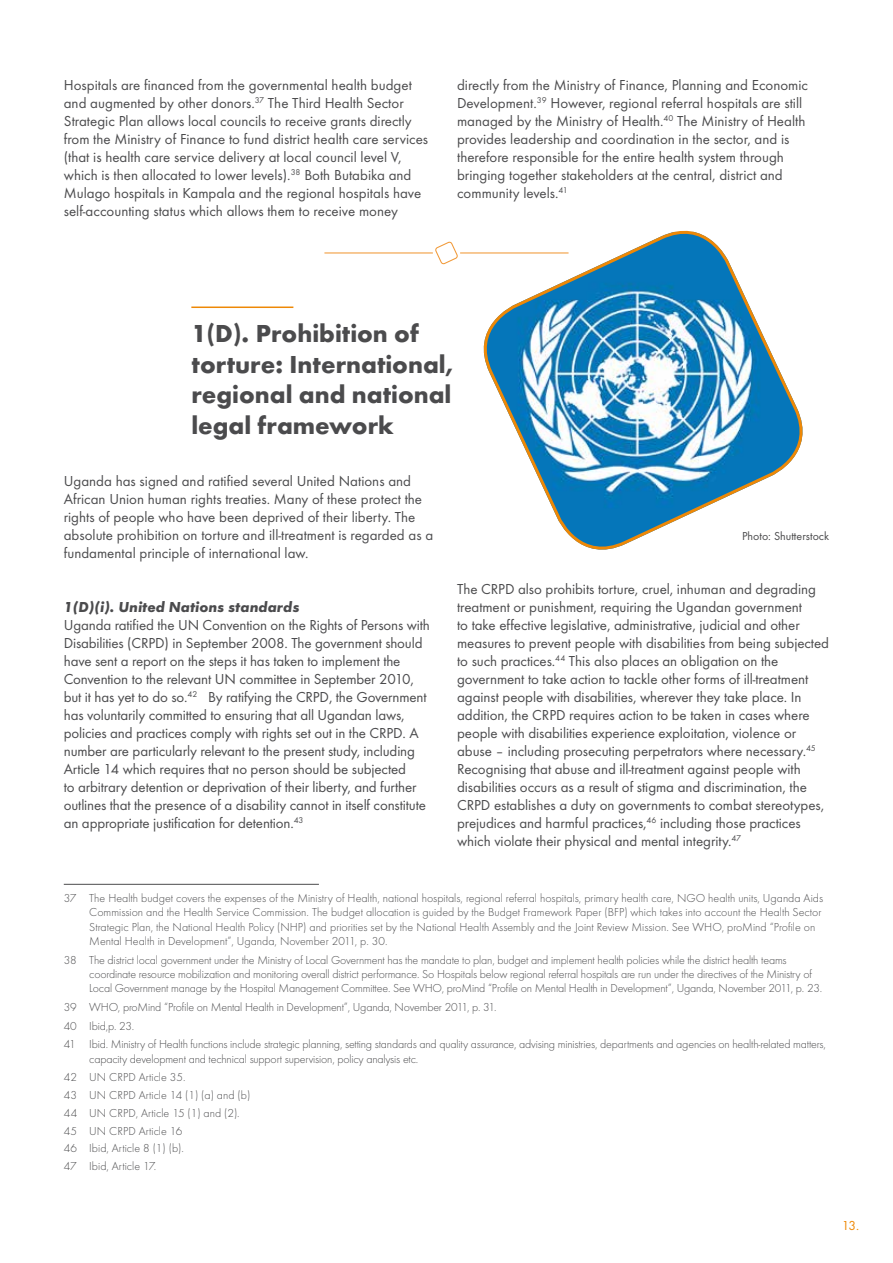
<style>
.page{position:relative;width:893px;height:1263px;background:#fff}
.page>*{position:absolute;margin:0;border:0;box-sizing:border-box;transform-origin:0 0}
.t1{font:700 25.5px/30.6px "Futura TOT";color:#4b4b4d}
.t2{font:15px/18px "Futura TOT";letter-spacing:-.005em;color:#4b4b4d}
.t3{font:15px "Futura TOT Bold Obli";color:#4b4b4d}
.t4{font:13.5px "Futura TOT";color:#ee8806}
.t5{font:12px/17.9px "Futura TOT Ligh";letter-spacing:-.015em;color:#4b4b4d}
.t6{font:12px "Futura TOT";color:#4b4b4d}
</style>
<div class="page">
<hr style="left:191px;top:306px;width:102px;height:2px;background:#ee8806">
<svg style="left:324px;top:241px;width:144px;height:24px"></svg>
<hr style="left:64px;top:884px;width:255px;height:1px;background:#4b4b4d">
<svg style="left:470px;top:230px;width:333px;height:320px"></svg>
<p class="t2" style="left:64px;top:76px;width:366px">Hospitals are financed from the governmental health budget and augmented by other donors.<sup>37</sup> The Third Health Sector Strategic Plan allows local councils to receive grants directly from the Ministry of Finance to fund district health care services (that is health care service delivery at local council level V, which is then allocated to lower levels).<sup>38</sup> Both Butabika and Mulago hospitals in Kampala and the regional hospitals have self-accounting status which allows them to receive money</p>
<p class="t2" style="left:457px;top:76px;width:353px">directly from the Ministry of Finance, Planning and Economic Development.<sup>39</sup> However, regional referral hospitals are still managed by the Ministry of Health.<sup>40</sup> The Ministry of Health provides leadership and coordination in the sector, and is therefore responsible for the entire health system through bringing together stakeholders at the central, district and community levels.<sup>41</sup></p>
<h1 class="t1" style="left:191px;top:318px;width:264px">1(D). Prohibition of torture: International, regional and national legal framework</h1>
<p class="t2" style="left:64px;top:472px;width:371px">Uganda has signed and ratified several United Nations and African Union human rights treaties. Many of these protect the rights of people who have been deprived of their liberty. The absolute prohibition on torture and ill-treatment is regarded as a fundamental principle of international law.</p>
<p class="t3" style="left:64px;top:598px;width:237px">1(D)(i). United Nations standards</p>
<p class="t2" style="left:64px;top:616px;width:368px">Uganda ratified the UN Convention on the Rights of Persons with Disabilities (CRPD) in September 2008. The government should have sent a report on the steps it has taken to implement the Convention to the relevant UN committee in September 2010, but it has yet to do so.<sup>42</sup> By ratifying the CRPD, the Government has voluntarily committed to ensuring that all Ugandan laws, policies and practices comply with rights set out in the CRPD. A number are particularly relevant to the present study, including Article 14 which requires that no person should be subjected<br>to arbitrary detention or deprivation of their liberty, and further outlines that the presence of a disability cannot in itself constitute an appropriate justification for detention.<sup>43</sup></p>
<p class="t6" style="left:742px;top:529px;width:89px">Photo: Shutterstock</p>
<p class="t2" style="left:457px;top:580px;width:373px">The CRPD also prohibits torture, cruel, inhuman and degrading treatment or punishment, requiring the Ugandan government<br>to take effective legislative, administrative, judicial and other measures to prevent people with disabilities from being subjected to such practices.<sup>44</sup> This also places an obligation on the government to take action to tackle other forms of ill-treatment against people with disabilities, wherever they take place. In addition, the CRPD requires action to be taken in cases where people with disabilities experience exploitation, violence or abuse – including prosecuting perpetrators where necessary.<sup>45<br></sup>Recognising that abuse and ill-treatment against people with disabilities occurs as a result of stigma and discrimination, the CRPD establishes a duty on governments to combat stereotypes, prejudices and harmful practices,<sup>46</sup> including those practices which violate their physical and mental integrity.<sup>47</sup></p>
<p class="t5" style="left:89px;top:890px;width:735px;line-height:14.4px;text-indent:-26px">37 The Health budget covers the expenses of the Ministry of Health, national hospitals, regional referral hospitals, primary health care, NGO health units, Uganda Aids Commission and the Health Service Commission. The budget allocation is guided by the Budget Framework Paper (BFP) which takes into account the Health Sector Strategic Plan, the National Health Policy (NHP) and priorities set by the National Health Assembly and the Joint Review Mission. See WHO, proMind “Profile on Mental Health in Development”, Uganda, November 2011, p. 30.</p>
<p class="t5" style="left:89px;top:952px;width:734px;line-height:14.4px;text-indent:-26px">38 The district local government under the Ministry of Local Government has the mandate to plan, budget and implement health policies while the district health teams coordinate resource mobilization and monitoring overall district performance. So Hospitals below regional referral hospitals are run under the directives of the Ministry of<br>Local Government manage by the Hospital Management Committee. See WHO, proMind “Profile on Mental Health in Development”, Uganda, November 2011, p. 23.</p>
<p class="t5" style="left:64px;top:998px;width:764px;line-height:18.6px">39 WHO, proMind “Profile on Mental Health in Development”, Uganda, November 2011, p. 31.<br>40 Ibid,p. 23.<br>41 Ibid. Ministry of Health functions include strategic planning, setting standards and quality assurance, advising ministries, departments and agencies on health-related matters,</p>
<p class="t5" style="left:64px;top:1050px;width:356px;text-indent:26px">capacity development and technical support supervision, policy analysis etc.<br>42 UN CRPD Article 35.<br>43 UN CRPD Article 14 (1) (a) and (b)<br>44 UN CRPD, Article 15 (1) and (2).<br>45 UN CRPD Article 16<br>46 Ibid, Article 8 (1) (b).<br>47 Ibid, Article 17.</p>
<p class="t4" style="left:842px;top:1218px;width:19px">13.</p>
</div>
